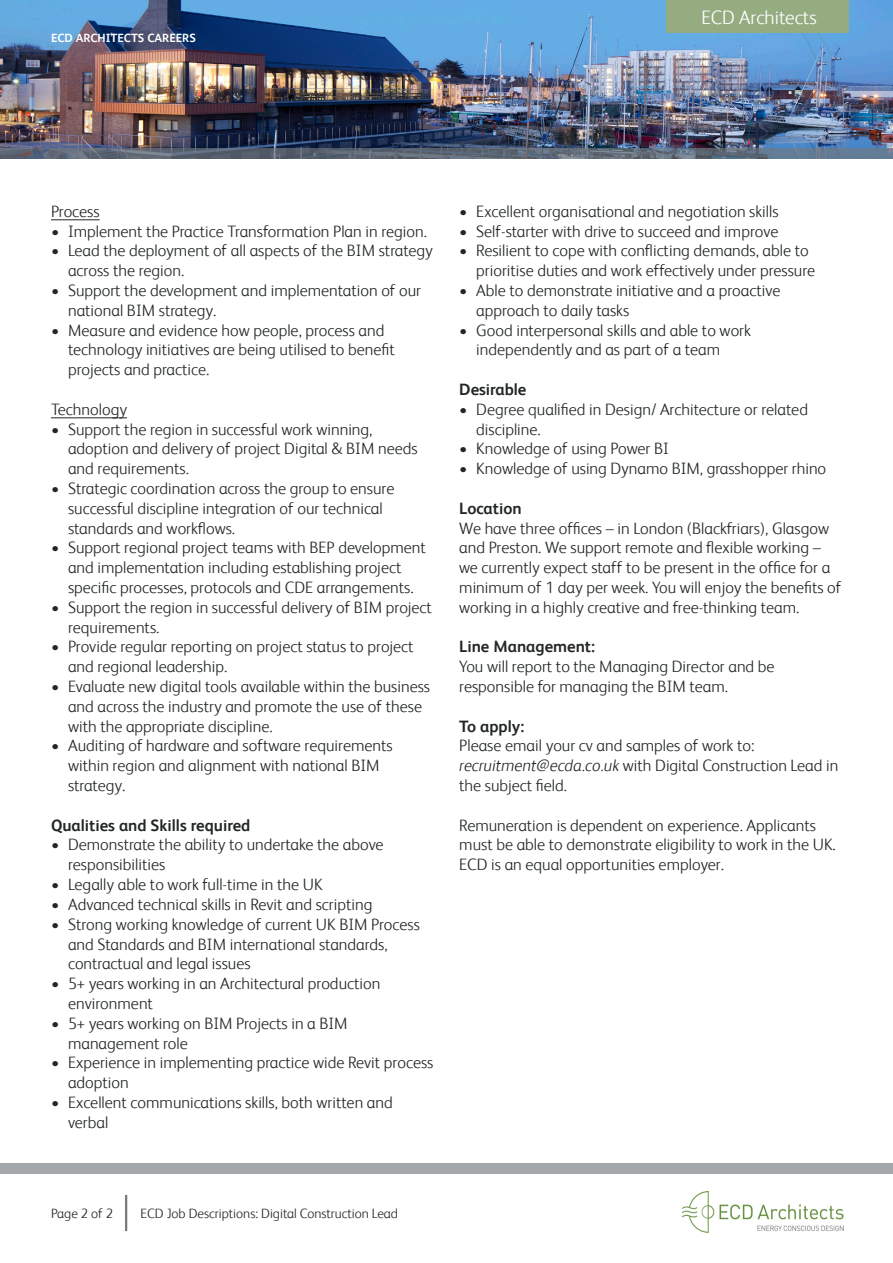
<style>
.page{position:relative;width:893px;height:1263px;background:#fff}
.page>*{position:absolute;margin:0;border:0;box-sizing:border-box;transform-origin:0 0}
.t1{font:300 19.5px "FS Albert";color:#fff}
.t2{font:300 16.5px/19.8px "FS Albert";color:#222627}
.t3{font:700 16.5px "FS Albert";color:#222627}
.t4{font:300 13.5px "FS Albert";color:#222627}
.t5{font:700 12px "FS Albert";color:#fff}
.s1{font-style:italic}
</style>
<div class="page">
<hr style="left:125px;top:1195px;width:2px;height:36px;background:#757a7d">
<img style="left:0;top:0;width:893px;height:148px">
<hr style="left:51px;top:219px;width:49px;height:1px;background:#222627">
<hr style="left:51px;top:417px;width:76px;height:1px;background:#222627">
<img style="left:682px;top:1192px;width:161px;height:40px">
<div style="left:0;top:1163px;width:893px;height:10px;background:#a5a8aa"></div>
<svg style="left:0;top:148px;width:893px;height:10px;background:#5f6b7b"></svg>
<div style="left:666px;top:0;width:183px;height:32px;background:#95ac81"></div>
<p class="t5" style="left:51px;top:30px;width:146px">ECD ARCHITECTS CAREERS</p>
<p class="t1" style="left:701px;top:4px;width:117px">ECD Architects</p>
<p class="t2" style="left:51px;top:200px;width:50px">Process</p>
<p class="t2" style="left:51px;top:220px;width:377px">• Implement the Practice Transformation Plan in region.</p>
<p class="t2" style="left:68px;top:240px;width:366px;text-indent:-17px">• Lead the deployment of all aspects of the BIM strategy across the region.</p>
<p class="t2" style="left:68px;top:280px;width:355px;text-indent:-17px">• Support the development and implementation of our national BIM strategy.</p>
<p class="t2" style="left:68px;top:319px;width:328px;text-indent:-17px">• Measure and evidence how people, process and technology initiatives are being utilised to benefit projects and practice.</p>
<p class="t2" style="left:51px;top:398px;width:78px">Technology</p>
<p class="t2" style="left:68px;top:418px;width:351px;text-indent:-17px">• Support the region in successful work winning, adoption and delivery of project Digital &amp; BIM needs and requirements.</p>
<p class="t2" style="left:68px;top:478px;width:328px;text-indent:-17px">• Strategic coordination across the group to ensure successful discipline integration of our technical standards and workflows.</p>
<p class="t2" style="left:51px;top:537px;width:376px;text-align:center">• Support regional project teams with BEP development and implementation including establishing project specific processes, protocols and CDE arrangements.</p>
<p class="t2" style="left:68px;top:596px;width:365px;text-indent:-17px">• Support the region in successful delivery of BIM project requirements.</p>
<p class="t2" style="left:68px;top:636px;width:347px;text-indent:-17px">• Provide regular reporting on project status to project and regional leadership.</p>
<p class="t2" style="left:68px;top:676px;width:364px;text-indent:-17px">• Evaluate new digital tools available within the business and across the industry and promote the use of these with the appropriate discipline.</p>
<p class="t2" style="left:68px;top:735px;width:326px;text-indent:-17px">• Auditing of hardware and software requirements within region and alignment with national BIM strategy.</p>
<p class="t3" style="left:51px;top:814px;width:201px">Qualities and Skills required</p>
<p class="t2" style="left:68px;top:834px;width:317px;text-indent:-17px">• Demonstrate the ability to undertake the above responsibilities</p>
<p class="t2" style="left:51px;top:874px;width:273px">• Legally able to work full-time in the UK</p>
<p class="t2" style="left:51px;top:893px;width:323px">• Advanced technical skills in Revit and scripting</p>
<p class="t2" style="left:68px;top:913px;width:353px;text-indent:-17px">• Strong working knowledge of current UK BIM Process and Standards and BIM international standards, contractual and legal issues</p>
<p class="t2" style="left:68px;top:973px;width:314px;text-indent:-17px">• 5+ years working in an Architectural production environment</p>
<p class="t2" style="left:68px;top:1012px;width:281px;text-indent:-17px">• 5+ years working on BIM Projects in a BIM management role</p>
<p class="t2" style="left:68px;top:1052px;width:367px;text-indent:-17px">• Experience in implementing practice wide Revit process adoption</p>
<p class="t2" style="left:68px;top:1091px;width:326px;text-indent:-17px">• Excellent communications skills, both written and verbal</p>
<p class="t2" style="left:459px;top:200px;width:321px">• Excellent organisational and negotiation skills</p>
<p class="t2" style="left:459px;top:220px;width:321px">• Self-starter with drive to succeed and improve</p>
<p class="t2" style="left:476px;top:240px;width:341px;text-indent:-17px">• Resilient to cope with conflicting demands, able to prioritise duties and work effectively under pressure</p>
<p class="t2" style="left:476px;top:280px;width:306px;text-indent:-17px">• Able to demonstrate initiative and a proactive approach to daily tasks</p>
<p class="t2" style="left:476px;top:319px;width:276px;text-indent:-17px">• Good interpersonal skills and able to work independently and as part of a team</p>
<p class="t3" style="left:459px;top:378px;width:69px">Desirable</p>
<p class="t2" style="left:476px;top:398px;width:333px;text-indent:-17px">• Degree qualified in Design/ Architecture or related discipline.</p>
<p class="t2" style="left:459px;top:438px;width:211px">• Knowledge of using Power BI</p>
<p class="t2" style="left:459px;top:458px;width:368px">• Knowledge of using Dynamo BIM, grasshopper rhino</p>
<p class="t3" style="left:459px;top:497px;width:64px">Location</p>
<p class="t2" style="left:459px;top:517px;width:384px">We have three offices – in London (Blackfriars), Glasgow and Preston. We support remote and flexible working – we currently expect staff to be present in the office for a minimum of 1 day per week. You will enjoy the benefits of working in a highly creative and free-thinking team.</p>
<p class="t3" style="left:459px;top:636px;width:137px">Line Management:</p>
<p class="t2" style="left:459px;top:656px;width:317px">You will report to the Managing Director and be responsible for managing the BIM team.</p>
<p class="t3" style="left:459px;top:715px;width:67px">To apply:</p>
<p class="t2" style="left:459px;top:735px;width:381px">Please email your cv and samples of work to: <span class="s1">recruitment@ecda.co.uk</span> with Digital Construction Lead in the subject field.</p>
<p class="t2" style="left:459px;top:814px;width:378px">Remuneration is dependent on experience. Applicants must be able to demonstrate eligibility to work in the UK.<br>ECD is an equal opportunities employer.</p>
<p class="t4" style="left:51px;top:1204px;width:64px">Page 2 of 2</p>
<p class="t4" style="left:140px;top:1204px;width:259px">ECD Job Descriptions: Digital Construction Lead</p>
</div>
